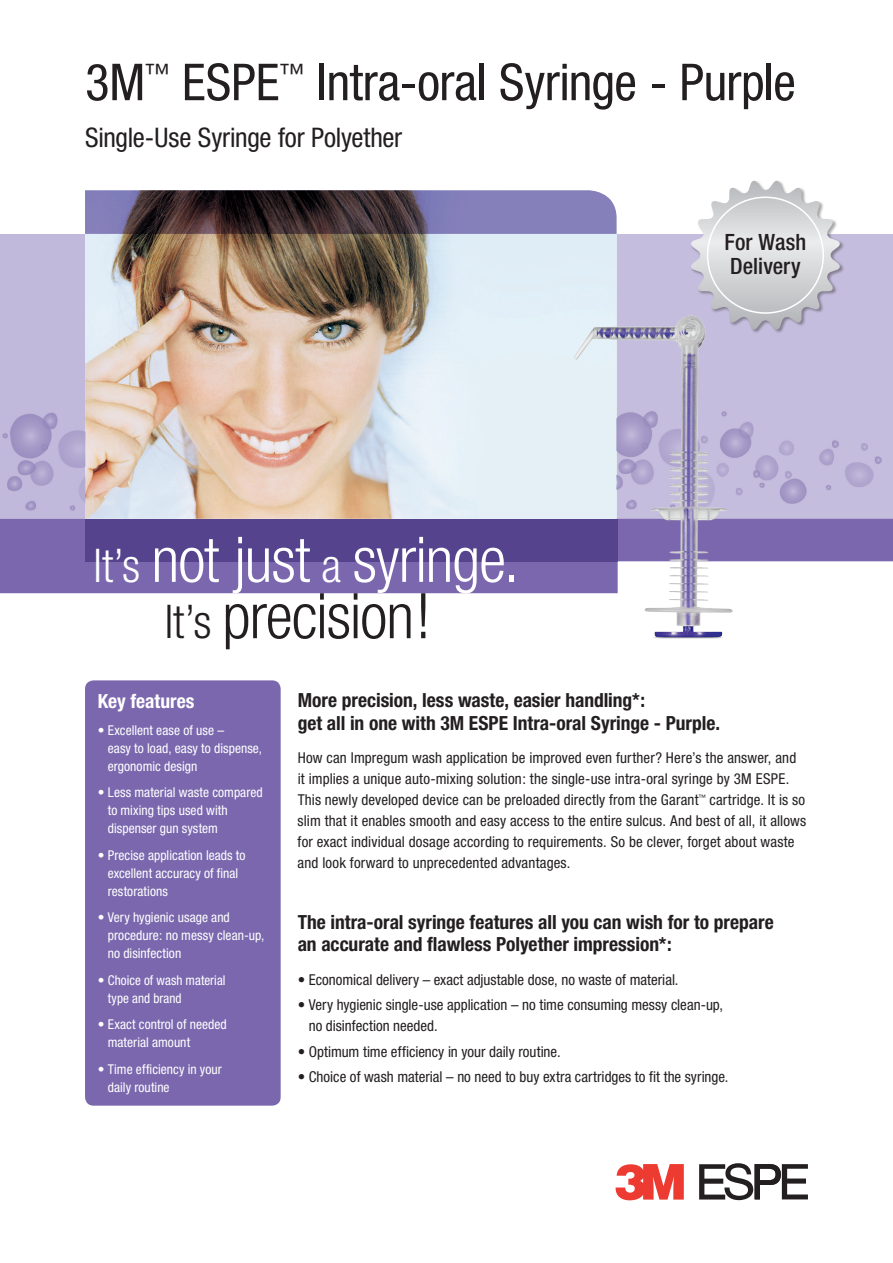
<style>
.page{position:relative;width:893px;height:1263px;background:#fff}
.page>*{position:absolute;margin:0;border:0;box-sizing:border-box;transform-origin:0 0}
.t1{font:300 condensed 63px "Helvetica Neue";letter-spacing:-.015em;color:#fff}
.t2{font:300 condensed 63px "Helvetica Neue";letter-spacing:-.02em;color:#231f20}
.t3{font:condensed 51px "Helvetica Neue";letter-spacing:-.01em;color:#231f20}
.t4{font:condensed 27px "Helvetica Neue";letter-spacing:-.01em;color:#231f20}
.t5{font:500 condensed 22.5px/24px "Helvetica Neue";letter-spacing:.005em;color:#231f20}
.t6{font:700 condensed 19.5px/22.5px "Helvetica Neue";color:#231f20}
.t7{font:700 condensed 19.5px "Helvetica Neue";color:#fff}
.t8{font:condensed 15px/21px "Helvetica Neue";letter-spacing:.005em;color:#231f20}
.t9{font:condensed 13.5px/18px "Helvetica Neue";letter-spacing:.005em;color:#fff}
.s1{font-size:46.5px}
</style>
<div class="page">
<div style="left:85px;top:680px;width:196px;height:426px;background:#7a67ae;border-radius:9px"></div>
<div style="left:0;top:234px;width:893px;height:285px;background:#c5bddd"></div>
<svg style="left:0;top:519px;width:893px;height:74px;background:#8b7bb8"></svg>
<img style="left:85px;top:234px;width:532px;height:285px">
<div style="left:85px;top:519px;width:533px;height:42px;background:#55438d"></div>
<div style="left:0;top:234px;width:85px;height:285px;background:#beb6d9"></div>
<svg style="left:85px;top:190px;width:532px;height:44px;background:#5a516c"></svg>
<img style="left:2px;top:413px;width:83px;height:98px">
<img style="left:765px;top:440px;width:117px;height:64px">
<svg style="left:699px;top:1163px;width:109px;height:37px"></svg>
<svg style="left:616px;top:1164px;width:68px;height:36px"></svg>
<div style="left:690px;top:180px;width:154px;height:154px;background:#231f20;opacity:.39"></div>
<svg style="left:690px;top:180px;width:151px;height:151px"></svg>
<img style="left:531px;top:291px;width:234px;height:348px">
<h2 class="t3" style="left:85px;top:53px;width:712px">3M<sup>™</sup> ESPE<sup>™</sup> Intra-oral Syringe - Purple</h2>
<h3 class="t4" style="left:85px;top:122px;width:319px">Single-Use Syringe for Polyether</h3>
<h1 class="t1" style="left:94px;top:523px;width:427px"><span class="s1">It’s</span> not just <span class="s1">a</span> syringe.</h1>
<h1 class="t2" style="left:165px;top:580px;width:268px"><span class="s1">It’s</span> precision!</h1>
<h3 class="t5" style="left:724px;top:230px;width:83px">For Wash<br>Delivery</h3>
<h3 class="t7" style="left:98px;top:689px;width:98px">Key features</h3>
<p class="t9" style="left:108px;top:721px;width:156px;text-indent:-10px">• Excellent ease of use –<br>easy to load, easy to dispense, ergonomic design</p>
<p class="t9" style="left:108px;top:783px;width:157px;text-indent:-10px">• Less material waste compared to mixing tips used with dispenser gun system</p>
<p class="t9" style="left:108px;top:846px;width:139px;text-indent:-10px">• Precise application leads to excellent accuracy of final restorations</p>
<p class="t9" style="left:108px;top:908px;width:158px;text-indent:-10px">• Very hygienic usage and procedure: no messy clean-up, no disinfection</p>
<p class="t9" style="left:108px;top:971px;width:119px;text-indent:-10px">• Choice of wash material type and brand</p>
<p class="t9" style="left:108px;top:1015px;width:120px;text-indent:-10px">• Exact control of needed material amount</p>
<p class="t9" style="left:108px;top:1060px;width:115px;text-indent:-10px">• Time efficiency in your daily routine</p>
<h3 class="t6" style="left:298px;top:689px;width:424px">More precision, less waste, easier handling*:<br>get all in one with 3M ESPE Intra-oral Syringe - Purple.</h3>
<p class="t8" style="left:298px;top:747px;width:510px">How can Impregum wash application be improved even further? Here’s the answer, and it implies a unique auto-mixing solution: the single-use intra-oral syringe by 3M ESPE.<br>This newly developed device can be preloaded directly from the Garant<sup>™</sup> cartridge. It is so slim that it enables smooth and easy access to the entire sulcus. And best of all, it allows for exact individual dosage according to requirements. So be clever, forget about waste and look forward to unprecedented advantages.</p>
<h3 class="t6" style="left:298px;top:910px;width:478px">The intra-oral syringe features all you can wish for to prepare an accurate and flawless Polyether impression*:</h3>
<p class="t8" style="left:298px;top:969px;width:382px">• Economical delivery – exact adjustable dose, no waste of material.</p>
<p class="t8" style="left:309px;top:994px;width:416px;text-indent:-11px">• Very hygienic single-use application – no time consuming messy clean-up, no disinfection needed.</p>
<p class="t8" style="left:298px;top:1041px;width:264px">• Optimum time efficiency in your daily routine.</p>
<p class="t8" style="left:298px;top:1066px;width:432px">• Choice of wash material – no need to buy extra cartridges to fit the syringe.</p>
</div>
